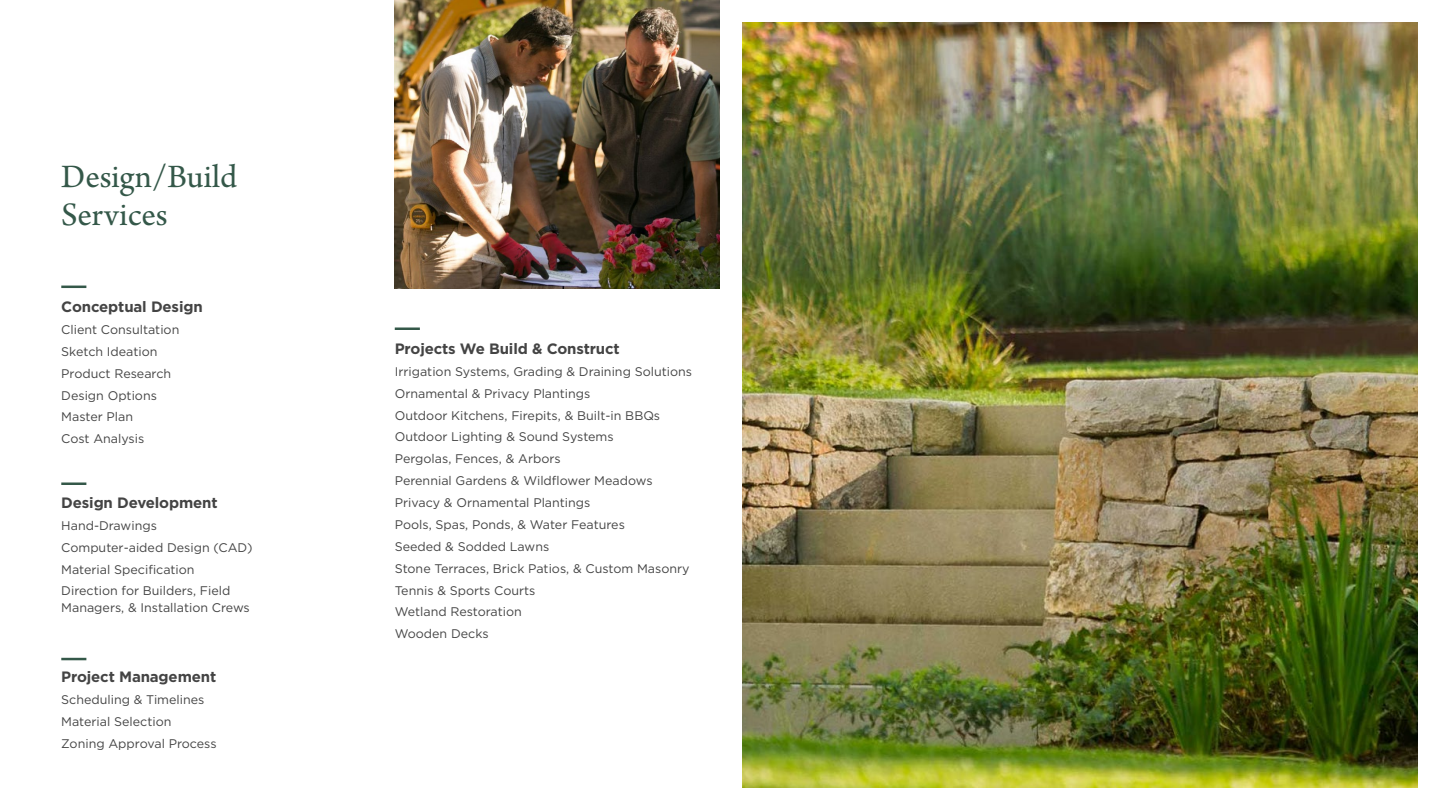
<style>
.page{position:relative;width:1440px;height:810px;background:#fff}
.page>*{position:absolute;margin:0;border:0;box-sizing:border-box;transform-origin:0 0}
.t1{font:34.38px/38.8px "Arno Pro";color:#345849}
.t2{font:700 15px "Gotham";letter-spacing:-.01em;color:#444}
.t3{font:12.5px/21.9px "Gotham";color:#444}
</style>
<div class="page">
<img style="left:742px;top:22px;width:676px;height:766px">
<hr style="left:61px;top:286px;width:25px;height:2px;background:#345849">
<hr style="left:61px;top:482px;width:25px;height:3px;background:#345849">
<hr style="left:61px;top:658px;width:25px;height:2px;background:#345849">
<hr style="left:395px;top:328px;width:25px;height:2px;background:#345849">
<img style="left:395px;top:0;width:325px;height:288px">
<h1 class="t1" style="left:61px;top:159px;width:177px">Design/Build<br>Services</h1>
<p class="t2" style="left:61px;top:298px;width:143px">Conceptual Design</p>
<p class="t3" style="left:61px;top:318px;width:120px">Client Consultation<br>Sketch Ideation<br>Product Research<br>Design Options<br>Master Plan<br>Cost Analysis</p>
<p class="t2" style="left:61px;top:494px;width:158px">Design Development</p>
<p class="t3" style="left:61px;top:514px;width:193px">Hand-Drawings<br>Computer-aided Design (CAD)<br>Material Specification<br>Direction for Builders, Field</p>
<p class="t3" style="left:61px;top:596px;width:190px">Managers, &amp; Installation Crews</p>
<p class="t2" style="left:61px;top:668px;width:156px">Project Management</p>
<p class="t3" style="left:61px;top:688px;width:157px">Scheduling &amp; Timelines<br>Material Selection<br>Zoning Approval Process</p>
<p class="t2" style="left:395px;top:340px;width:226px">Projects We Build &amp; Construct</p>
<p class="t3" style="left:395px;top:360px;width:299px">Irrigation Systems, Grading &amp; Draining Solutions<br>Ornamental &amp; Privacy Plantings<br>Outdoor Kitchens, Firepits, &amp; Built-in BBQs<br>Outdoor Lighting &amp; Sound Systems<br>Pergolas, Fences, &amp; Arbors<br>Perennial Gardens &amp; Wildflower Meadows<br>Privacy &amp; Ornamental Plantings<br>Pools, Spas, Ponds, &amp; Water Features<br>Seeded &amp; Sodded Lawns<br>Stone Terraces, Brick Patios, &amp; Custom Masonry<br>Tennis &amp; Sports Courts<br>Wetland Restoration<br>Wooden Decks</p>
</div>
